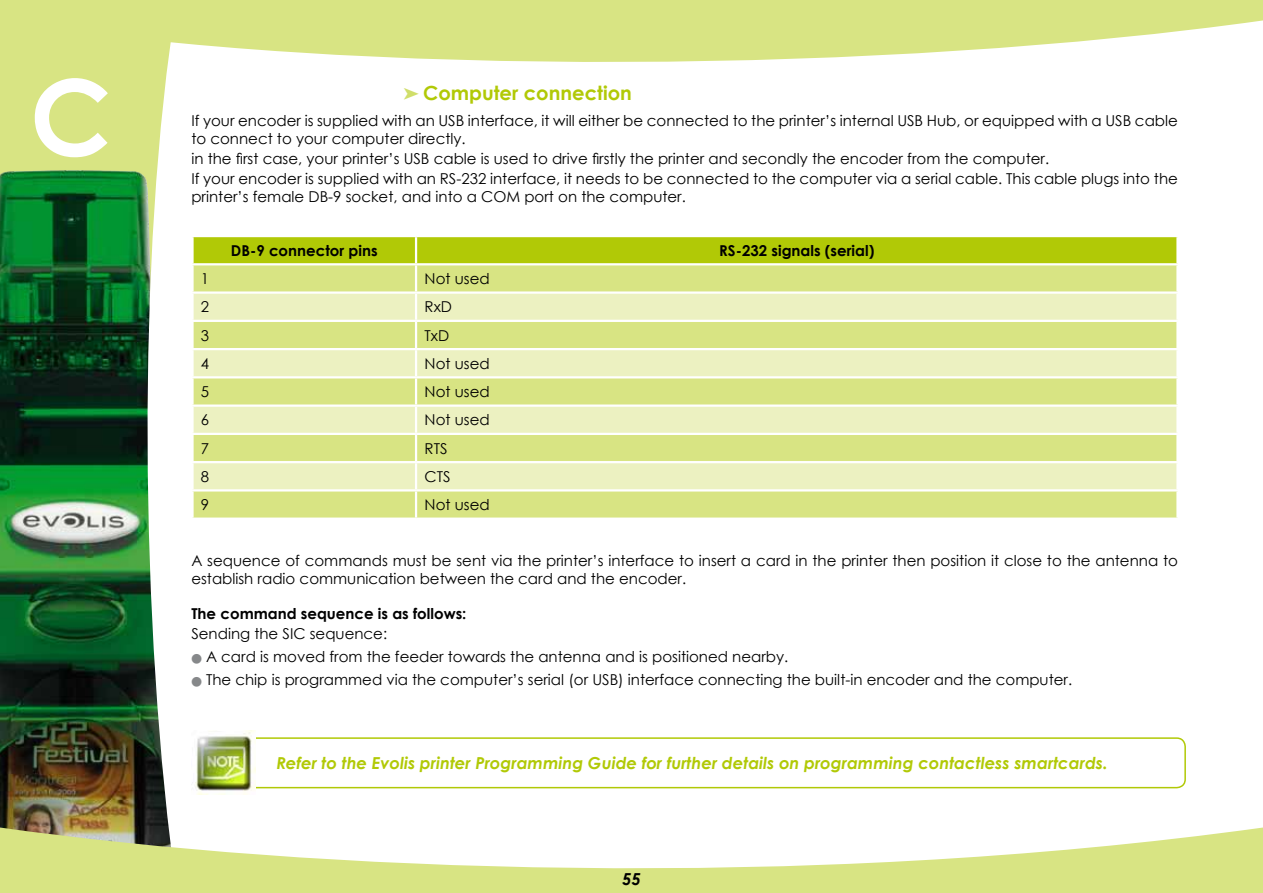
<style>
.page{position:relative;width:1263px;height:893px;background:#fff}
.page>*{position:absolute;margin:0;border:0;box-sizing:border-box;transform-origin:0 0}
.t1{font:700 105px "Century Gothic";color:#fff}
.t2{font:700 19.5px "Century Gothic";color:#b1c906}
.t3{font:italic 700 16.5px "Century Gothic";color:#b1c906}
.t4{font:italic 700 16.5px "Century Gothic";color:#000}
.t5{font:15px/18px "Century Gothic";color:#000}
.t6{font:700 15px "Century Gothic";color:#000}
.s1{color:#86888a}
</style>
<div class="page">
<div style="left:0;top:0;width:187px;height:893px;background:#d8e483"></div>
<img style="left:0;top:170px;width:136px;height:657px">
<svg style="left:136px;top:79px;width:51px;height:748px;background:#b9c9b6"></svg>
<svg style="left:0;top:827px;width:1263px;height:66px;fill:#d8e483"></svg>
<svg style="left:166px;top:0;width:1097px;height:79px;fill:#d8e483"></svg>
<div style="left:194px;top:237px;width:982px;height:26px;background:#b1c906"></div>
<div style="left:194px;top:265px;width:982px;height:253px;background:#d8e483"></div>
<svg style="left:194px;top:294px;width:982px;height:195px;background:#e3eba7"></svg>
<hr style="left:415px;top:237px;width:2px;height:26px;background:#fff">
<hr style="left:415px;top:265px;width:2px;height:26px;background:#fff">
<hr style="left:191px;top:291px;width:225px;height:3px;background:#fff">
<hr style="left:416px;top:291px;width:763px;height:3px;background:#fff">
<hr style="left:415px;top:294px;width:2px;height:26px;background:#fff">
<hr style="left:415px;top:322px;width:2px;height:26px;background:#fff">
<hr style="left:191px;top:348px;width:225px;height:2px;background:#fff">
<hr style="left:416px;top:348px;width:763px;height:2px;background:#fff">
<hr style="left:415px;top:350px;width:2px;height:26px;background:#fff">
<hr style="left:415px;top:378px;width:2px;height:26px;background:#fff">
<hr style="left:191px;top:404px;width:225px;height:3px;background:#fff">
<hr style="left:416px;top:404px;width:763px;height:3px;background:#fff">
<hr style="left:415px;top:407px;width:2px;height:26px;background:#fff">
<hr style="left:415px;top:435px;width:2px;height:26px;background:#fff">
<hr style="left:415px;top:463px;width:2px;height:26px;background:#fff">
<hr style="left:191px;top:489px;width:225px;height:2px;background:#fff">
<hr style="left:416px;top:489px;width:763px;height:2px;background:#fff">
<hr style="left:415px;top:491px;width:2px;height:27px;background:#fff">
<hr style="left:191px;top:320px;width:225px;height:2px;background:#fff">
<hr style="left:416px;top:320px;width:763px;height:2px;background:#fff">
<hr style="left:191px;top:376px;width:225px;height:2px;background:#fff">
<hr style="left:416px;top:376px;width:763px;height:2px;background:#fff">
<hr style="left:191px;top:433px;width:225px;height:2px;background:#fff">
<hr style="left:416px;top:433px;width:763px;height:2px;background:#fff">
<hr style="left:191px;top:461px;width:225px;height:2px;background:#fff">
<hr style="left:416px;top:461px;width:763px;height:2px;background:#fff">
<div style="left:244px;top:737px;width:942px;height:51px;border:2px solid #b1c906;border-radius:9px"></div>
<img style="left:192px;top:731px;width:63px;height:64px">
<h1 class="t1" style="left:30px;top:38px;width:83px">C</h1>
<h2 class="t2" style="left:423px;top:78px;width:210px">Computer connection</h2>
<p class="t5" style="left:191px;top:112px;width:988px">If your encoder is supplied with an USB interface, it will either be connected to the printer’s internal USB Hub, or equipped with a USB cable to connect to your computer directly.</p>
<p class="t5" style="left:191px;top:149px;width:988px;line-height:20.1px">in the first case, your printer’s USB cable is used to drive firstly the printer and secondly the encoder from the computer.<br>If your encoder is supplied with an RS-232 interface, it needs to be connected to the computer via a serial cable. This cable plugs into the</p>
<p class="t5" style="left:191px;top:188px;width:496px">printer’s female DB-9 socket, and into a COM port on the computer.</p>
<p class="t6" style="left:231px;top:239px;width:148px">DB-9 connector pins</p>
<p class="t6" style="left:719px;top:239px;width:157px">RS-232 signals (serial)</p>
<p class="t5" style="left:201px;top:269px;width:10px">1</p>
<p class="t5" style="left:425px;top:269px;width:67px">Not used</p>
<p class="t5" style="left:201px;top:298px;width:10px">2</p>
<p class="t5" style="left:425px;top:298px;width:29px">RxD</p>
<p class="t5" style="left:201px;top:326px;width:10px">3</p>
<p class="t5" style="left:425px;top:326px;width:26px">TxD</p>
<p class="t5" style="left:201px;top:354px;width:10px">4</p>
<p class="t5" style="left:425px;top:354px;width:67px">Not used</p>
<p class="t5" style="left:201px;top:382px;width:10px">5</p>
<p class="t5" style="left:425px;top:382px;width:67px">Not used</p>
<p class="t5" style="left:201px;top:411px;width:10px">6</p>
<p class="t5" style="left:425px;top:411px;width:67px">Not used</p>
<p class="t5" style="left:201px;top:439px;width:10px">7</p>
<p class="t5" style="left:425px;top:439px;width:24px">RTS</p>
<p class="t5" style="left:201px;top:467px;width:10px">8</p>
<p class="t5" style="left:425px;top:467px;width:28px">CTS</p>
<p class="t5" style="left:201px;top:495px;width:10px">9</p>
<p class="t5" style="left:425px;top:495px;width:67px">Not used</p>
<p class="t5" style="left:191px;top:551px;width:988px">A sequence of commands must be sent via the printer’s interface to insert a card in the printer then position it close to the antenna to establish radio communication between the card and the encoder.</p>
<p class="t6" style="left:191px;top:602px;width:277px">The command sequence is as follows:</p>
<p class="t5" style="left:191px;top:624px;width:197px">Sending the SIC sequence:</p>
<p class="t5" style="left:191px;top:647px;width:598px"><span class="s1">●</span> A card is moved from the feeder towards the antenna and is positioned nearby.</p>
<p class="t5" style="left:191px;top:671px;width:882px"><span class="s1">●</span> The chip is programmed via the computer’s serial (or USB) interface connecting the built-in encoder and the computer.</p>
<p class="t3" style="left:276px;top:750px;width:833px">Refer to the Evolis printer Programming Guide for further details on programming contactless smartcards.</p>
<p class="t4" style="left:622px;top:867px;width:20px">55</p>
</div>
